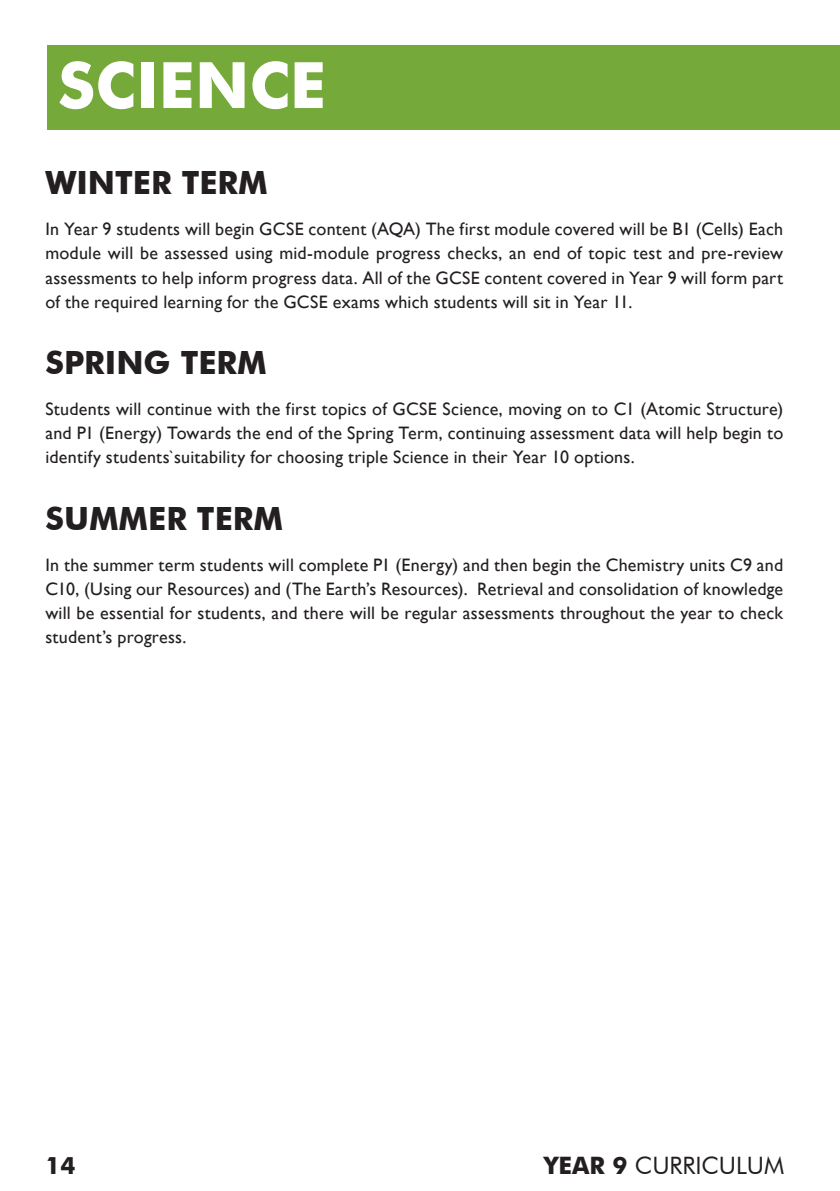
<style>
.page{position:relative;width:840px;height:1191px;background:#fff}
.page>*{position:absolute;margin:0;border:0;box-sizing:border-box;transform-origin:0 0}
.Subject_Title{font:700 64px "Futura BT";color:#fff}
.Subject_Subtitle{font:700 32px "Futura BT";color:#231f20}
.t1{font:24px "Futura BT";color:#231f20}
.t2{font:700 24px "Futura BT";color:#231f20}
.Body_Text{font:18px/24px "Gill Sans";letter-spacing:.01em;color:#231f20;text-align:justify}
.s1{font-weight:700}
</style>
<div class="page">
<div style="left:47px;top:45px;width:792px;height:84px;background:#75aa3a"></div>
<p class="Subject_Title" style="left:58px;top:46px;width:269px">SCIENCE</p>
<p class="Subject_Subtitle" style="left:45px;top:164px;width:224px">WINTER TERM</p>
<p class="Body_Text" style="left:45px;top:218px;width:739px">In Year 9 students will begin GCSE content (AQA) The first module covered will be B1 (Cells) Each module will be assessed using mid-module progress checks, an end of topic test and pre-review assessments to help inform progress data. All of the GCSE content covered in Year 9 will form part of the required learning for the GCSE exams which students will sit in Year 11.</p>
<p class="Subject_Subtitle" style="left:45px;top:343px;width:223px">SPRING TERM</p>
<p class="Body_Text" style="left:45px;top:397px;width:739px">Students will continue with the first topics of GCSE Science, moving on to C1 (Atomic Structure) and P1 (Energy) Towards the end of the Spring Term, continuing assessment data will help begin to identify students`suitability for choosing triple Science in their Year 10 options.</p>
<p class="Subject_Subtitle" style="left:45px;top:499px;width:239px">SUMMER TERM</p>
<p class="Body_Text" style="left:45px;top:553px;width:739px">In the summer term students will complete P1 (Energy) and then begin the Chemistry units C9 and C10, (Using our Resources) and (The Earth’s Resources). Retrieval and consolidation of knowledge will be essential for students, and there will be regular assessments throughout the year to check student’s progress.</p>
<h3 class="t2" style="left:45px;top:1150px;width:31px">14</h3>
<h3 class="t1" style="left:544px;top:1150px;width:241px"><span class="s1">YEAR 9</span> CURRICULUM</h3>
</div>
